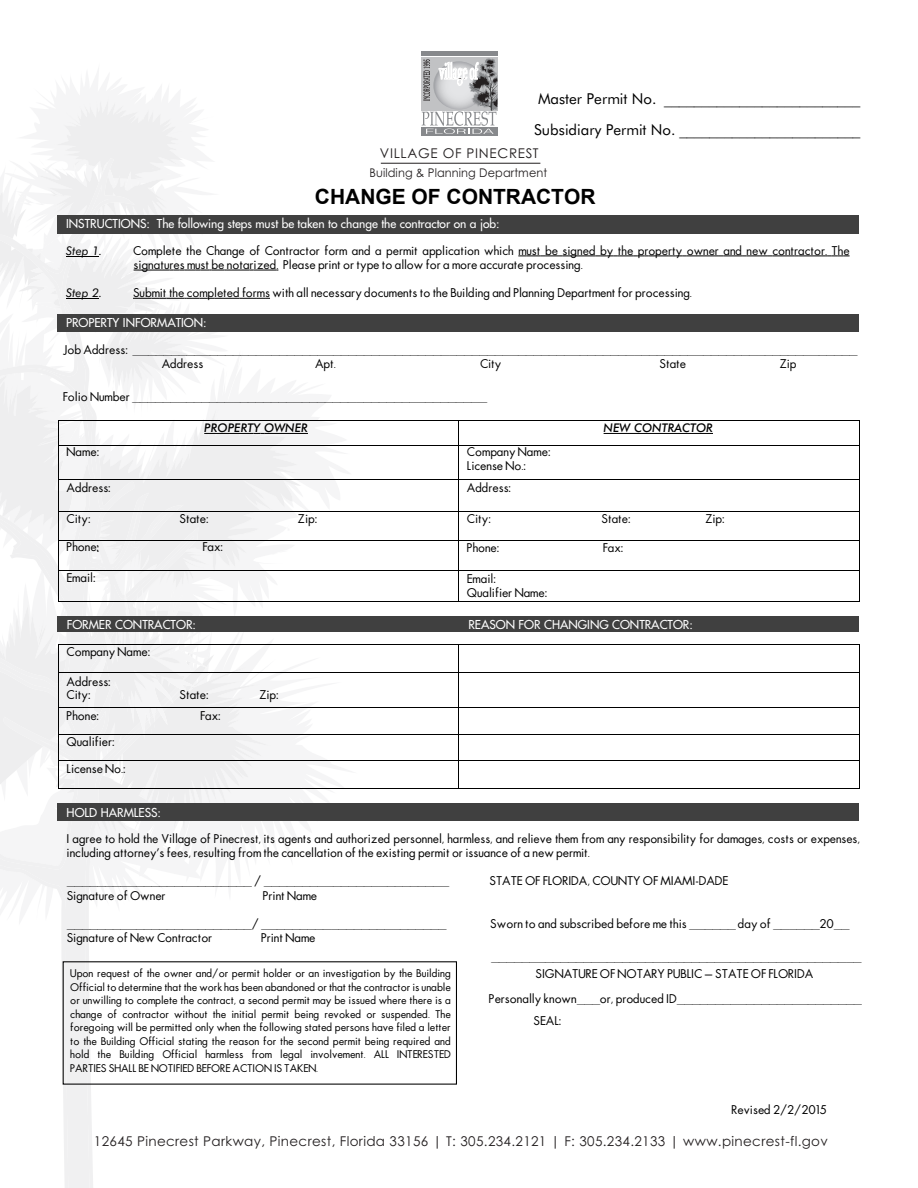
<style>
.page{position:relative;width:918px;height:1188px;background:#fff}
.page>*{position:absolute;margin:0;border:0;box-sizing:border-box;transform-origin:0 0}
.t1{font:700 21px "Arial";color:#000}
.t2{font:15px/31px "Times New Roman";color:#000}
.t3{font:13.5px "Century Gothic";letter-spacing:.025em;color:#231f20}
.t4{font:13.35px "Century Gothic";letter-spacing:.05em;color:#231f20}
.t5{font:12px/14.1px "Futura";color:#000}
.t6{font:12px "Futura";color:#fff}
.t7{font:12px "Century Gothic";letter-spacing:.01em;color:#231f20;scale:.94 1}
.t8{font:italic 500 12px "Futura BT";color:#000}
.t9{font:italic 12px "Futura BT";color:#000}
.t10{font:10.5px/13.5px "Futura";color:#000;text-align:justify}
.s1{font-family:"Futura BT"}
</style>
<div class="page">
<svg style="left:62px;top:927px;width:31px;height:261px;fill:#f0f0f1"></svg>
<div style="left:57px;top:215px;width:802px;height:19px;background:#404040"></div>
<svg style="left:518px;top:256px;width:45px;height:1px"></svg>
<hr style="left:563px;top:256px;width:33px;height:1px;background:#000">
<svg style="left:596px;top:256px;width:254px;height:1px"></svg>
<div style="left:57px;top:314px;width:802px;height:17px;background:#404040"></div>
<hr style="left:264px;top:433px;width:44px;height:1px;background:#000">
<hr style="left:604px;top:433px;width:109px;height:1px;background:#000">
<hr style="left:58px;top:420px;width:802px;height:1px;background:#000">
<svg style="left:859px;top:421px;width:1px;height:24px"></svg>
<hr style="left:58px;top:445px;width:802px;height:1px;background:#000">
<hr style="left:459px;top:446px;width:1px;height:33px;background:#000">
<hr style="left:859px;top:446px;width:1px;height:33px;background:#000">
<hr style="left:58px;top:479px;width:802px;height:1px;background:#000">
<hr style="left:459px;top:480px;width:1px;height:31px;background:#000">
<hr style="left:859px;top:480px;width:1px;height:31px;background:#000">
<hr style="left:58px;top:511px;width:802px;height:1px;background:#000">
<hr style="left:58px;top:540px;width:802px;height:1px;background:#000">
<svg style="left:859px;top:512px;width:1px;height:58px"></svg>
<hr style="left:58px;top:570px;width:802px;height:1px;background:#000">
<hr style="left:58px;top:601px;width:401px;height:1px;background:#000">
<hr style="left:459px;top:571px;width:1px;height:30px;background:#000">
<hr style="left:459px;top:601px;width:400px;height:1px;background:#000">
<hr style="left:859px;top:571px;width:1px;height:30px;background:#000">
<div style="left:57px;top:616px;width:802px;height:15px;background:#404040"></div>
<hr style="left:58px;top:644px;width:802px;height:1px;background:#000">
<svg style="left:859px;top:645px;width:1px;height:28px"></svg>
<hr style="left:58px;top:673px;width:802px;height:1px;background:#000">
<hr style="left:459px;top:673px;width:1px;height:34px;background:#000">
<hr style="left:859px;top:673px;width:1px;height:34px;background:#000">
<hr style="left:58px;top:707px;width:802px;height:1px;background:#000">
<hr style="left:58px;top:734px;width:802px;height:1px;background:#000">
<hr style="left:58px;top:761px;width:802px;height:1px;background:#000">
<svg style="left:0;top:96px;width:301px;height:831px"></svg>
<hr style="left:58px;top:788px;width:401px;height:1px;background:#000">
<hr style="left:459px;top:788px;width:400px;height:1px;background:#000">
<svg style="left:859px;top:708px;width:1px;height:81px"></svg>
<div style="left:57px;top:804px;width:802px;height:17px;background:#404040"></div>
<hr style="left:421px;top:52px;width:77px;height:4px;background:#87898c">
<div style="left:421px;top:127px;width:77px;height:8px;background:#87898c"></div>
<svg style="left:422px;top:57px;width:76px;height:77px"></svg>
<hr style="left:381px;top:163px;width:159px;height:1px;background:#231f20">
<hr style="left:66px;top:299px;width:33px;height:1px;background:#000">
<p class="t2" style="left:534px;top:83px;width:328px"><span class="s1">Master Permit No.</span> __________________________<br><span class="s1">Subsidiary Permit No.</span> ________________________</p>
<p class="t4" style="left:380px;top:145px;width:160px">VILLAGE OF PINECREST</p>
<p class="t7" style="left:369px;top:165px;width:191px">Building &amp; Planning Department</p>
<h1 class="t1" style="left:315px;top:183px;width:282px">CHANGE OF CONTRACTOR</h1>
<p class="t6" style="left:66px;top:216px;width:435px">INSTRUCTIONS: The following steps must be taken to change the contractor on a job:</p>
<p class="t9" style="left:66px;top:243px;width:38px">Step 1.</p>
<p class="t5" style="left:133px;top:243px;width:718px">Complete the Change of Contractor form and a permit application which must be signed by the property owner and new contractor. The signatures must be notarized. Please print or type to allow for a more accurate processing.</p>
<p class="t9" style="left:66px;top:286px;width:38px">Step 2.</p>
<p class="t5" style="left:133px;top:286px;width:561px">Submit the completed forms with all necessary documents to the Building and Planning Department for processing.</p>
<p class="t6" style="left:66px;top:315px;width:142px">PROPERTY INFORMATION:</p>
<p class="t5" style="left:162px;top:342px;width:697px;text-indent:-99px">Job Address: ______________________________________________________________________________________________<br>Address</p>
<p class="t5" style="left:315px;top:356px;width:22px">Apt.</p>
<p class="t5" style="left:480px;top:356px;width:23px">City</p>
<p class="t5" style="left:660px;top:356px;width:28px">State</p>
<p class="t5" style="left:780px;top:356px;width:19px">Zip</p>
<p class="t8" style="left:204px;top:421px;width:105px">PROPERTY OWNER</p>
<p class="t8" style="left:604px;top:421px;width:111px">NEW CONTRACTOR</p>
<p class="t5" style="left:67px;top:445px;width:34px">Name:</p>
<p class="t5" style="left:67px;top:480px;width:46px">Address:</p>
<p class="t5" style="left:67px;top:511px;width:25px">City:</p>
<p class="t5" style="left:180px;top:511px;width:31px">State:</p>
<p class="t5" style="left:298px;top:511px;width:21px">Zip:</p>
<p class="t5" style="left:67px;top:540px;width:34px">Phone:</p>
<p class="t5" style="left:202px;top:540px;width:22px">Fax:</p>
<p class="t5" style="left:67px;top:571px;width:30px">Email:</p>
<p class="t5" style="left:467px;top:444px;width:85px">Company Name:<br>License No.:</p>
<p class="t5" style="left:467px;top:481px;width:46px">Address:</p>
<p class="t5" style="left:467px;top:512px;width:25px">City:</p>
<p class="t5" style="left:602px;top:512px;width:31px">State:</p>
<p class="t5" style="left:705px;top:512px;width:21px">Zip:</p>
<p class="t5" style="left:467px;top:540px;width:34px">Phone:</p>
<p class="t5" style="left:603px;top:540px;width:22px">Fax:</p>
<p class="t5" style="left:467px;top:571px;width:82px">Email:<br>Qualifier Name:</p>
<p class="t6" style="left:67px;top:617px;width:131px">FORMER CONTRACTOR:</p>
<p class="t6" style="left:468px;top:617px;width:226px">REASON FOR CHANGING CONTRACTOR:</p>
<p class="t5" style="left:67px;top:645px;width:85px">Company Name:</p>
<p class="t5" style="left:67px;top:674px;width:46px;line-height:13.5px">Address:<br>City:</p>
<p class="t5" style="left:180px;top:688px;width:31px">State:</p>
<p class="t5" style="left:259px;top:688px;width:21px">Zip:</p>
<p class="t5" style="left:67px;top:708px;width:34px">Phone:</p>
<p class="t5" style="left:200px;top:708px;width:22px">Fax:</p>
<p class="t5" style="left:67px;top:734px;width:49px">Qualifier:</p>
<p class="t5" style="left:67px;top:761px;width:61px">License No.:</p>
<p class="t6" style="left:67px;top:805px;width:96px">HOLD HARMLESS:</p>
<p class="t5" style="left:67px;top:831px;width:795px">I agree to hold the Village of Pinecrest, its agents and authorized personnel, harmless, and relieve them from any responsibility for damages, costs or expenses, including attorney’s fees, resulting from the cancellation of the existing permit or issuance of a new permit.</p>
<p class="t5" style="left:67px;top:874px;width:383px">________________________ / ________________________</p>
<p class="t5" style="left:489px;top:874px;width:240px">STATE OF FLORIDA, COUNTY OF MIAMI-DADE</p>
<p class="t5" style="left:67px;top:888px;width:100px">Signature of Owner</p>
<p class="t5" style="left:263px;top:888px;width:56px">Print Name</p>
<p class="t5" style="left:67px;top:916px;width:381px">________________________/ ________________________</p>
<p class="t5" style="left:490px;top:916px;width:361px">Sworn to and subscribed before me this ______ day of ______20__</p>
<p class="t5" style="left:67px;top:930px;width:147px">Signature of New Contractor</p>
<p class="t5" style="left:261px;top:930px;width:56px">Print Name</p>
<p class="t5" style="left:491px;top:949px;width:371px">________________________________________________</p>
<p class="t5" style="left:534px;top:988px;width:330px;line-height:22px;text-indent:-45px">Personally known___or, produced ID________________________<br>SEAL:</p>
<p class="t10" style="left:70px;top:967px;width:382px">Upon request of the owner and/or permit holder or an investigation by the Building</p>
<p class="t5" style="left:536px;top:966px;width:279px">SIGNATURE OF NOTARY PUBLIC – STATE OF FLORIDA</p>
<p class="t10" style="left:70px;top:980px;width:382px">Official to determine that the work has been abandoned or that the contractor is unable or unwilling to complete the contract, a second permit may be issued where there is a change of contractor without the initial permit being revoked or suspended. The foregoing will be permitted only when the following stated persons have filed a letter to the Building Official stating the reason for the second permit being required and hold the Building Official harmless from legal involvement. ALL INTERESTED PARTIES SHALL BE NOTIFIED BEFORE ACTION IS TAKEN.</p>
<p class="t5" style="left:731px;top:1103px;width:97px">Revised 2/2/2015</p>
<p class="t3" style="left:94px;top:1133px;width:735px">12645 Pinecrest Parkway, Pinecrest, Florida 33156 | T: 305.234.2121 | F: 305.234.2133 | www.pinecrest-fl.gov</p>
</div>
